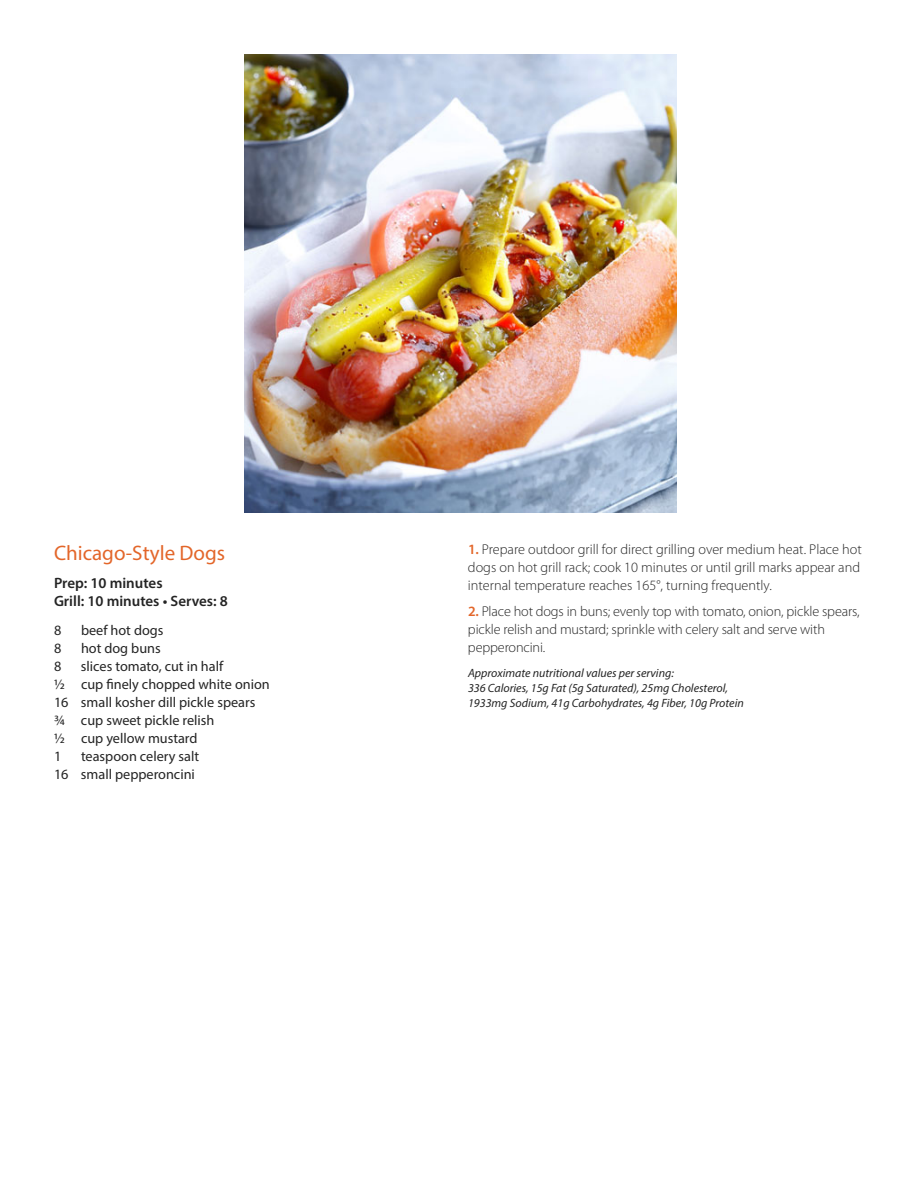
<style>
.page{position:relative;width:918px;height:1188px;background:#fff}
.page>*{position:absolute;margin:0;border:0;box-sizing:border-box;transform-origin:0 0}
.t1{font:21px "Myriad Pro";color:#e3662a}
.t2{font:600 15px/18px "Myriad Pro";color:#242424}
.t3{font:300 14.25px/18px "Myriad Pro";letter-spacing:-.01em;color:#242424;text-align:justify}
.t4{font:14.25px/18px "Myriad Pro";color:#242424}
.t5{font:italic 12px/15px "Myriad Pro";color:#242424}
.s1{font-weight:600;color:#e3662a}
</style>
<div class="page">
<img style="left:244px;top:54px;width:432px;height:459px">
<h1 class="t1" style="left:54px;top:544px;width:173px">Chicago-Style Dogs</h1>
<p class="t2" style="left:54px;top:575px;width:175px">Prep: 10 minutes<br>Grill: 10 minutes • Serves: 8</p>
<p class="t4" style="left:54px;top:622px;width:9px">8</p>
<p class="t4" style="left:81px;top:622px;width:84px">beef hot dogs</p>
<p class="t4" style="left:54px;top:640px;width:9px">8</p>
<p class="t4" style="left:81px;top:640px;width:81px">hot dog buns</p>
<p class="t4" style="left:54px;top:658px;width:9px">8</p>
<p class="t4" style="left:54px;top:658px;width:217px;text-indent:27px">slices tomato, cut in half<br>½ cup finely chopped white onion<br>16 small kosher dill pickle spears ¾ cup sweet pickle relish<br>½ cup yellow mustard<br>1</p>
<p class="t4" style="left:54px;top:748px;width:147px;text-indent:27px">teaspoon celery salt<br>16 small pepperoncini</p>
<p class="t3" style="left:468px;top:542px;width:395px"><span class="s1">1.</span> Prepare outdoor grill for direct grilling over medium heat. Place hot dogs on hot grill rack; cook 10 minutes or until grill marks appear and internal temperature reaches 165°, turning frequently.</p>
<p class="t3" style="left:468px;top:603px;width:393px;text-align:left"><span class="s1">2.</span> Place hot dogs in buns; evenly top with tomato, onion, pickle spears, pickle relish and mustard; sprinkle with celery salt and serve with pepperoncini.</p>
<p class="t5" style="left:468px;top:667px;width:277px">Approximate nutritional values per serving:<br>336 Calories, 15g Fat (5g Saturated), 25mg Cholesterol,<br>1933mg Sodium, 41g Carbohydrates, 4g Fiber, 10g Protein</p>
</div>
